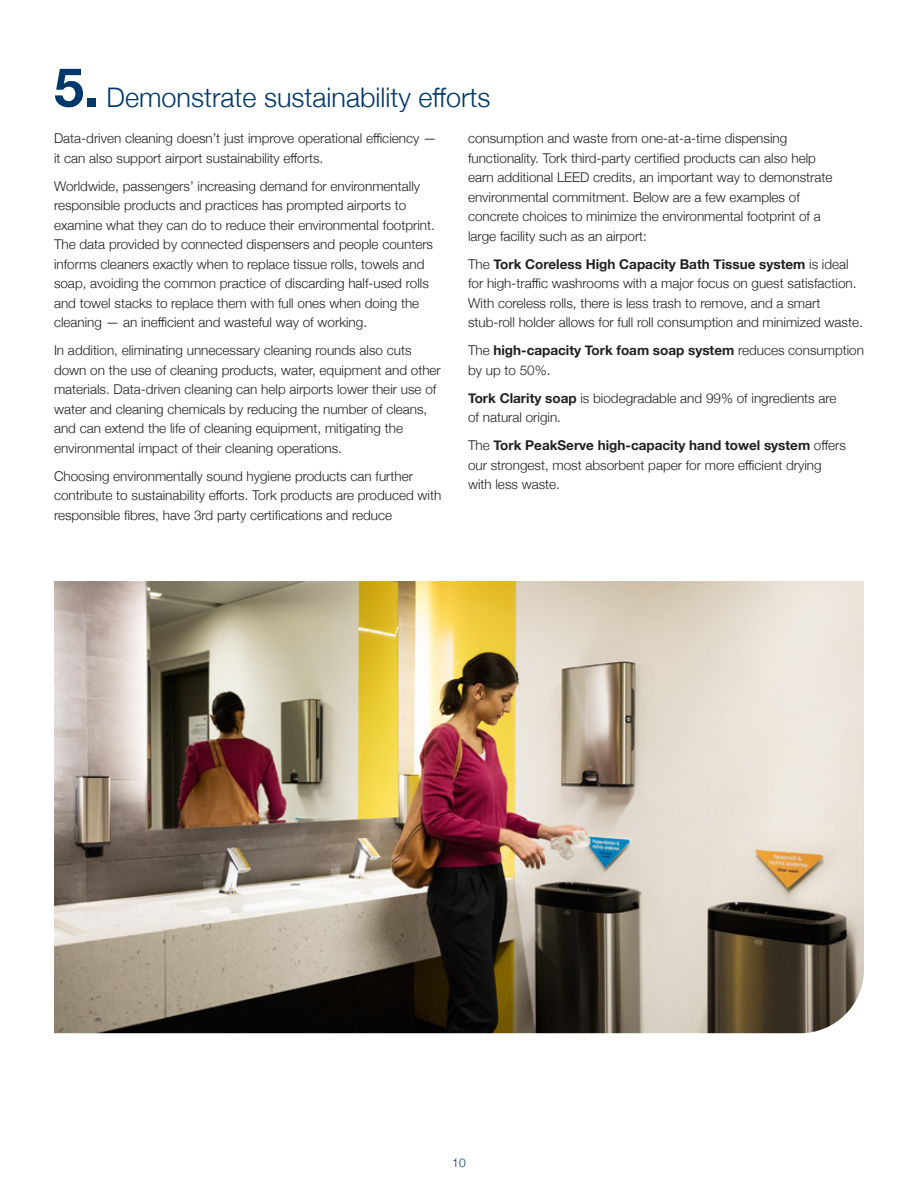
<style>
.page{position:relative;width:918px;height:1188px;background:#fff}
.page>*{position:absolute;margin:0;border:0;box-sizing:border-box;transform-origin:0 0}
.Heading_3{font:300 27px "Helvetica Neue";color:#00386c}
.t1{font:300 13.5px/19.5px "Helvetica Neue";color:#231f20}
.t2{font:300 12px "Helvetica Neue";color:#00386c}
.s1{font-weight:700;font-size:54px}
.s2{font-weight:700}
</style>
<div class="page">
<img style="left:54px;top:581px;width:810px;height:452px">
<p class="Heading_3" style="left:54px;top:75px;width:438px"><span class="s1">5.</span> Demonstrate sustainability efforts</p>
<p class="t1" style="left:54px;top:128px;width:384px">Data-driven cleaning doesn’t just improve operational efficiency — it can also support airport sustainability efforts.</p>
<p class="t1" style="left:54px;top:175px;width:382px">Worldwide, passengers’ increasing demand for environmentally responsible products and practices has prompted airports to examine what they can do to reduce their environmental footprint.<br>The data provided by connected dispensers and people counters informs cleaners exactly when to replace tissue rolls, towels and soap, avoiding the common practice of discarding half-used rolls and towel stacks to replace them with full ones when doing the cleaning — an inefficient and wasteful way of working.</p>
<p class="t1" style="left:54px;top:340px;width:388px">In addition, eliminating unnecessary cleaning rounds also cuts down on the use of cleaning products, water, equipment and other materials. Data-driven cleaning can help airports lower their use of water and cleaning chemicals by reducing the number of cleans, and can extend the life of cleaning equipment, mitigating the environmental impact of their cleaning operations.</p>
<p class="t1" style="left:54px;top:465px;width:389px">Choosing environmentally sound hygiene products can further contribute to sustainability efforts. Tork products are produced with responsible fibres, have 3rd party certifications and reduce</p>
<p class="t1" style="left:468px;top:128px;width:366px">consumption and waste from one-at-a-time dispensing functionality. Tork third-party certified products can also help earn additional LEED credits, an important way to demonstrate environmental commitment. Below are a few examples of concrete choices to minimize the environmental footprint of a large facility such as an airport:</p>
<p class="t1" style="left:468px;top:253px;width:396px">The <span class="s2">Tork Coreless High Capacity Bath Tissue system</span> is ideal for high-traffic washrooms with a major focus on guest satisfaction.<br>With coreless rolls, there is less trash to remove, and a smart stub-roll holder allows for full roll consumption and minimized waste.</p>
<p class="t1" style="left:468px;top:340px;width:398px">The <span class="s2">high-capacity Tork foam soap system</span> reduces consumption by up to 50%.</p>
<p class="t1" style="left:468px;top:387px;width:370px"><span class="s2">Tork Clarity soap</span> is biodegradable and 99% of ingredients are of natural origin.</p>
<p class="t1" style="left:468px;top:435px;width:380px">The <span class="s2">Tork PeakServe high-capacity hand towel system</span> offers our strongest, most absorbent paper for more efficient drying with less waste.</p>
<p class="t2" style="left:452px;top:1153px;width:15px">10</p>
</div>
